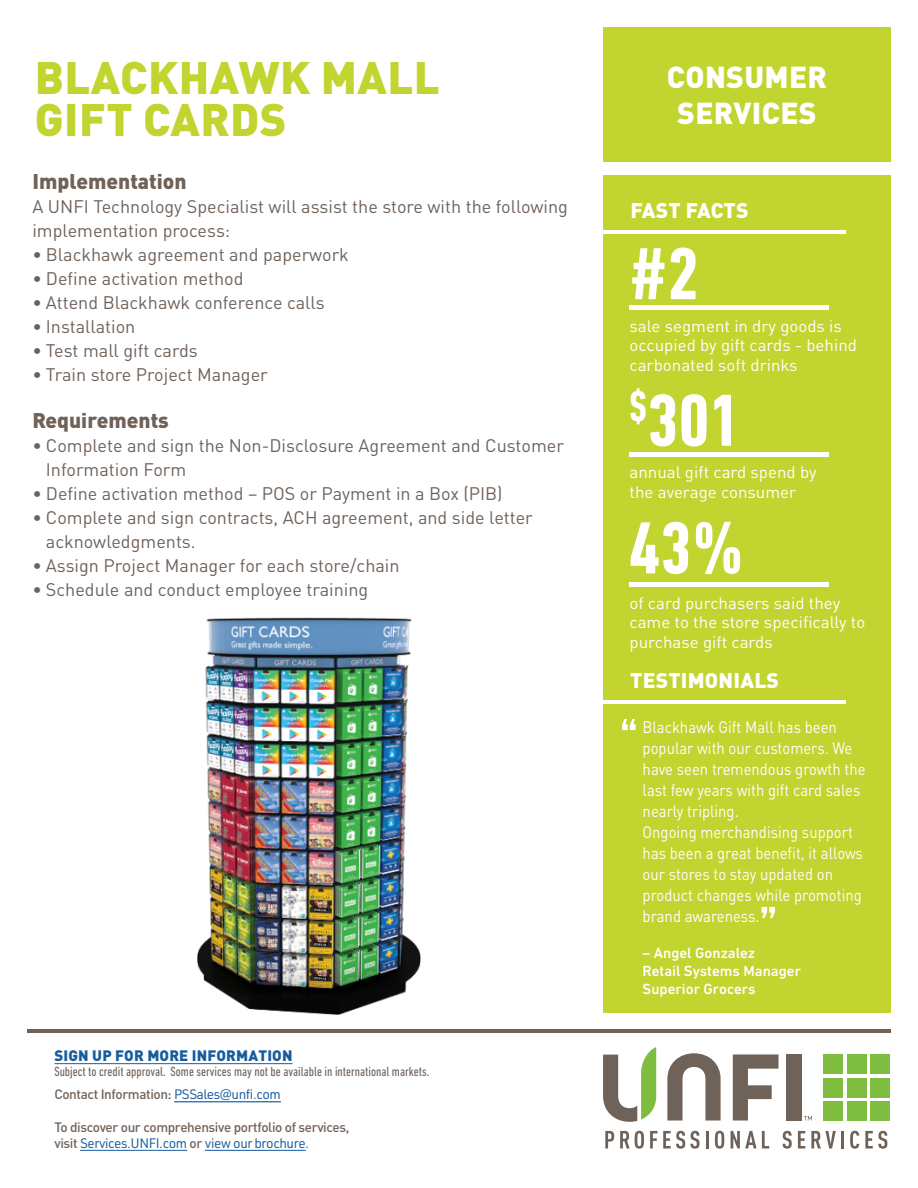
<style>
.page{position:relative;width:918px;height:1188px;background:#fff}
.page>*{position:absolute;margin:0;border:0;box-sizing:border-box;transform-origin:0 0}
.t1{font:700 condensed 75px "DIN Next LT Pro";color:#fff}
.SIDEBAR_BODY{font:700 54px "Bebas Neue";color:#fff}
.MAIN_HEADING{font:900 45px/42px "DINOT";letter-spacing:.01em;color:#c1d42f}
.t2{font:900 30px/36px "DINOT";letter-spacing:.01em;color:#fff;text-align:center}
.t3{font:900 21px "DINOT";color:#6f6259}
.SIDEBAR_HEADER{font:900 21px "DINOT";letter-spacing:.01em;color:#fff}
.t4{font:18px/24px "DINOT";color:#6f6259}
.SIDEBAR_BODY-2{font:16.5px/21px "DINOT";color:#fff;scale:.9 1}
.SIDEBAR_BODY-3{font:16.5px/19.5px "DINOT";color:#fff}
.SIDEBAR_BODY-4{font:500 15px "DIN Next LT Pro";color:#fff}
.t5{font:900 15px "DINOT";letter-spacing:.01em;color:#175d9e}
.t6{font:500 13.5px "DINOT";letter-spacing:-.03em;color:#6f6259}
.t7{font:condensed 13.5px "DIN Next LT Pro";color:#6f6259}
.t8{font:13.5px "URWDIN";letter-spacing:-.03em;color:#175d9e}
.s1{font-family:"URWDIN";font-weight:400;color:#175d9e}
.s2{font-family:"DINOT";font-weight:500;color:#6f6259}
</style>
<div class="page">
<div style="left:603px;top:176px;width:288px;height:837px;background:#c1d42f"></div>
<div style="left:603px;top:27px;width:288px;height:135px;background:#c1d42f"></div>
<hr style="left:27px;top:1029px;width:864px;height:4px;background:#6f6259">
<hr style="left:603px;top:230px;width:243px;height:4px;background:#fff">
<div style="left:629px;top:305px;width:200px;height:5px;background:#fff"></div>
<hr style="left:629px;top:452px;width:200px;height:4px;background:#fff">
<hr style="left:629px;top:583px;width:200px;height:4px;background:#fff">
<svg style="left:733px;top:1054px;width:45px;height:67px"></svg>
<div style="left:786px;top:1054px;width:15px;height:67px;background:#6f6259"></div>
<svg style="left:667px;top:1053px;width:54px;height:68px"></svg>
<svg style="left:804px;top:1116px;width:8px;height:5px"></svg>
<svg style="left:603px;top:1047px;width:53px;height:75px"></svg>
<svg style="left:605px;top:1131px;width:9px;height:17px"></svg>
<svg style="left:620px;top:1131px;width:24px;height:18px"></svg>
<svg style="left:650px;top:1131px;width:7px;height:17px"></svg>
<svg style="left:663px;top:1131px;width:37px;height:18px"></svg>
<hr style="left:706px;top:1131px;width:3px;height:17px;background:#6f6259">
<svg style="left:715px;top:1131px;width:9px;height:18px"></svg>
<svg style="left:731px;top:1131px;width:38px;height:17px"></svg>
<svg style="left:783px;top:1131px;width:9px;height:18px"></svg>
<svg style="left:798px;top:1131px;width:7px;height:17px"></svg>
<svg style="left:811px;top:1131px;width:25px;height:17px"></svg>
<hr style="left:841px;top:1131px;width:3px;height:17px;background:#6f6259">
<svg style="left:850px;top:1131px;width:9px;height:18px"></svg>
<svg style="left:865px;top:1131px;width:22px;height:18px"></svg>
<div style="left:847px;top:1054px;width:19px;height:20px;background:#7fbd41"></div>
<div style="left:870px;top:1078px;width:20px;height:19px;background:#7fbd41"></div>
<div style="left:870px;top:1054px;width:20px;height:20px;background:#7fbd41"></div>
<div style="left:847px;top:1078px;width:19px;height:19px;background:#7fbd41"></div>
<div style="left:824px;top:1101px;width:19px;height:20px;background:#7fbd41"></div>
<div style="left:847px;top:1101px;width:19px;height:20px;background:#7fbd41"></div>
<div style="left:870px;top:1101px;width:20px;height:20px;background:#7fbd41"></div>
<div style="left:824px;top:1078px;width:19px;height:19px;background:#7fbd41"></div>
<div style="left:824px;top:1054px;width:19px;height:20px;background:#7fbd41"></div>
<hr style="left:603px;top:700px;width:243px;height:4px;background:#fff">
<img style="left:198px;top:618px;width:222px;height:397px">
<hr style="left:54px;top:1063px;width:239px;height:1px;background:#175d9e">
<hr style="left:205px;top:1150px;width:101px;height:1px;background:#175d9e">
<hr style="left:80px;top:1150px;width:107px;height:1px;background:#175d9e">
<hr style="left:174px;top:1101px;width:107px;height:1px;background:#175d9e">
<p class="MAIN_HEADING" style="left:35px;top:55px;width:407px">BLACKHAWK MALL<br>GIFT CARDS</p>
<p class="t3" style="left:32px;top:168px;width:156px">Implementation</p>
<p class="t4" style="left:32px;top:194px;width:537px">A UNFI Technology Specialist will assist the store with the following implementation process:</p>
<p class="t4" style="left:32px;top:242px;width:318px">• Blackhawk agreement and paperwork</p>
<p class="t4" style="left:32px;top:266px;width:213px">• Define activation method</p>
<p class="t4" style="left:32px;top:290px;width:294px">• Attend Blackhawk conference calls</p>
<p class="t4" style="left:32px;top:314px;width:105px">• Installation</p>
<p class="t4" style="left:32px;top:338px;width:167px">• Test mall gift cards</p>
<p class="t4" style="left:32px;top:362px;width:237px">• Train store Project Manager</p>
<p class="t3" style="left:32px;top:406px;width:138px">Requirements</p>
<p class="t4" style="left:46px;top:433px;width:520px;text-indent:-14px">• Complete and sign the Non-Disclosure Agreement and Customer<br>Information Form</p>
<p class="t4" style="left:32px;top:481px;width:472px">• Define activation method – POS or Payment in a Box (PIB)</p>
<p class="t4" style="left:32px;top:505px;width:502px">• Complete and sign contracts, ACH agreement, and side letter</p>
<p class="t4" style="left:46px;top:529px;width:151px">acknowledgments.</p>
<p class="t4" style="left:32px;top:553px;width:369px">• Assign Project Manager for each store/chain</p>
<p class="t4" style="left:32px;top:577px;width:337px">• Schedule and conduct employee training</p>
<p class="t5" style="left:54px;top:1046px;width:240px">SIGN UP FOR MORE INFORMATION</p>
<p class="t7" style="left:54px;top:1064px;width:376px">Subject to credit approval. Some services may not be available in international markets.</p>
<p class="t6" style="left:54px;top:1086px;width:228px">Contact Information: <span class="s1">PSSales@unfi.com</span></p>
<p class="t6" style="left:54px;top:1119px;width:297px">To discover our comprehensive portfolio of services,</p>
<p class="t8" style="left:54px;top:1135px;width:256px"><span class="s2">visit</span> Services.UNFI.com <span class="s2">or</span> view our brochure.</p>
<p class="t2" style="left:667px;top:58px;width:162px">CONSUMER<br>SERVICES</p>
<p class="SIDEBAR_HEADER" style="left:630px;top:196px;width:120px">FAST FACTS</p>
<p class="t1" style="left:629px;top:231px;width:71px">#2</p>
<p class="SIDEBAR_BODY-3" style="left:630px;top:316px;width:229px">sale segment in dry goods is occupied by gift cards - behind carbonated soft drinks</p>
<p class="t1" style="left:629px;top:378px;width:113px"><sup>$</sup>301</p>
<p class="SIDEBAR_BODY-3" style="left:630px;top:462px;width:189px">annual gift card spend by the average consumer</p>
<p class="t1" style="left:629px;top:505px;width:117px">43%</p>
<p class="SIDEBAR_BODY-3" style="left:630px;top:593px;width:237px">of card purchasers said they came to the store specifically to purchase gift cards</p>
<p class="SIDEBAR_HEADER" style="left:630px;top:666px;width:150px">TESTIMONIALS</p>
<p class="SIDEBAR_BODY" style="left:620px;top:708px;width:19px">“</p>
<p class="SIDEBAR_BODY-2" style="left:643px;top:716px;width:249px">Blackhawk Gift Mall has been popular with our customers. We have seen tremendous growth the last few years with gift card sales nearly tripling.</p>
<p class="SIDEBAR_BODY-2" style="left:643px;top:821px;width:246px">Ongoing merchandising support has been a great benefit, it allows our stores to stay updated on product changes while promoting brand awareness.</p>
<p class="SIDEBAR_BODY-4" style="left:643px;top:944px;width:114px">– Angel Gonzalez</p>
<p class="SIDEBAR_BODY-4" style="left:643px;top:962px;width:160px">Retail Systems Manager</p>
<p class="SIDEBAR_BODY-4" style="left:643px;top:980px;width:114px">Superior Grocers</p>
<p class="SIDEBAR_BODY" style="left:759px;top:896px;width:19px">”</p>
</div>
